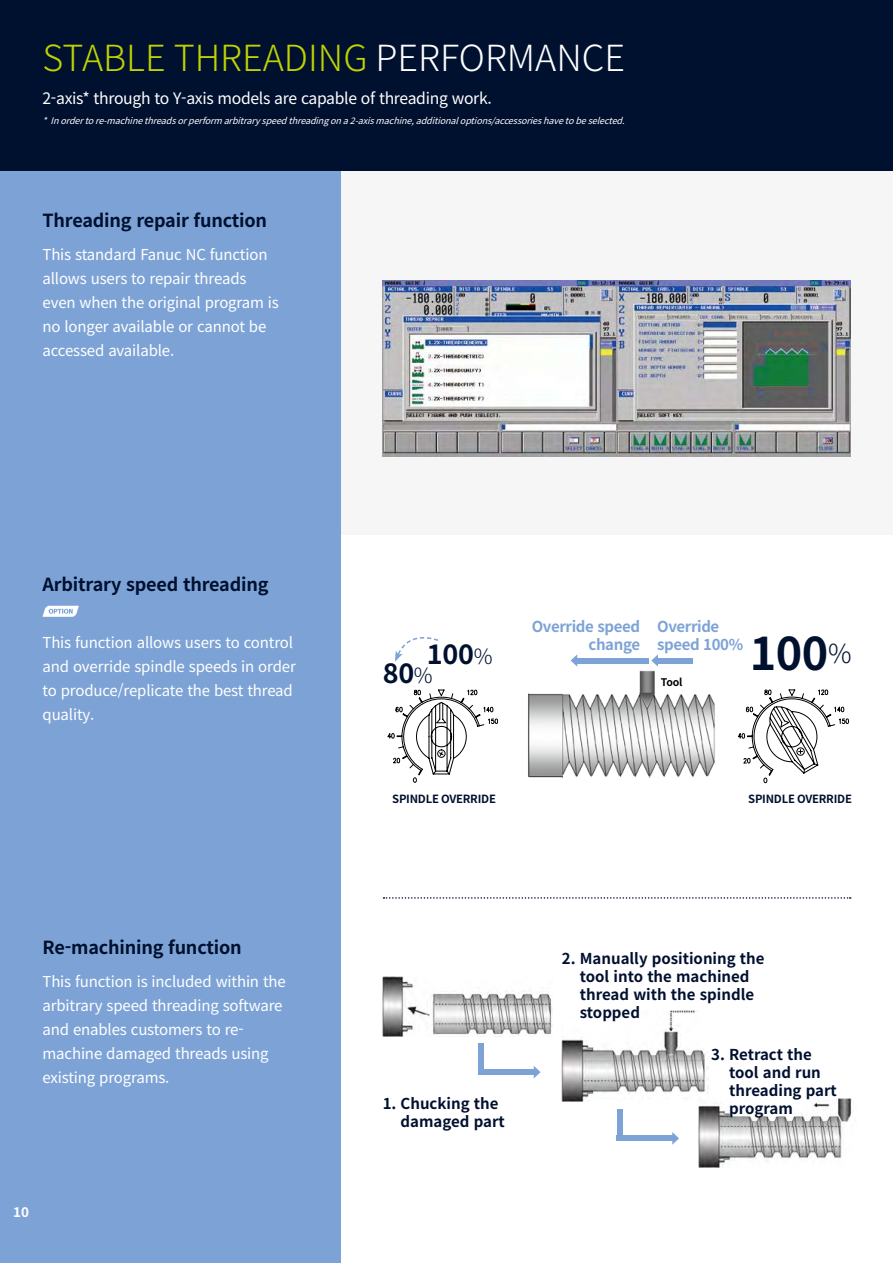
<style>
.page{position:relative;width:893px;height:1263px;background:#fff}
.page>*{position:absolute;margin:0;border:0;box-sizing:border-box;transform-origin:0 0}
.t1{font:700 45px "Noto Sans KR";color:#00102f}
.t2{font:300 36px "Noto Sans KR";color:#bfd200}
.t3{font:700 27px "Noto Sans KR";color:#00102f}
.t4{font:700 18px "Noto Sans KR";letter-spacing:-.01em;color:#00102f}
.t5{font:15.75px "Noto Sans KR";letter-spacing:-.02em;color:#fff}
.t6{font:15px/24px "Noto Sans KR";letter-spacing:-.01em;color:#fff}
.t7{font:700 15px/18px "Noto Sans KR";color:#00102f}
.t8{font:700 15px/18px "Noto Sans KR";letter-spacing:-.025em;color:#7da3d6;text-align:right}
.t9{font:700 13.5px "Noto Sans KR";color:#fff}
.t10{font:700 11.25px "Noto Sans KR";letter-spacing:-.02em;color:#00102f}
.t11{font:700 10.5px "Noto Sans KR";color:#000}
.t12{font:italic 9px "Noto Sans KR";color:#fff}
.s1{color:#fff}
.s2{font-weight:300;font-size:21px}
</style>
<div class="page">
<hr style="left:892px;top:914px;width:1px;height:31px;background:#00102f">
<div style="left:340px;top:170px;width:553px;height:364px;background:#f6f6f6"></div>
<div style="left:0;top:170px;width:340px;height:1093px;background:#7da3d6"></div>
<img style="left:383px;top:280px;width:467px;height:176px">
<img style="left:528px;top:670px;width:187px;height:108px">
<svg style="left:571px;top:655px;width:6px;height:12px"></svg>
<div style="left:576px;top:658px;width:72px;height:5px;background:#7da3d6"></div>
<svg style="left:651px;top:654px;width:7px;height:13px"></svg>
<div style="left:657px;top:658px;width:36px;height:5px;background:#7da3d6"></div>
<svg style="left:738px;top:689px;width:111px;height:94px"></svg>
<svg style="left:387px;top:689px;width:111px;height:94px"></svg>
<svg style="left:395px;top:637px;width:44px;height:25px"></svg>
<svg style="left:534px;top:1066px;width:7px;height:12px"></svg>
<div style="left:478px;top:1069px;width:57px;height:6px;background:#7da3d6"></div>
<div style="left:478px;top:1043px;width:6px;height:29px;background:#7da3d6"></div>
<svg style="left:672px;top:1132px;width:7px;height:13px"></svg>
<div style="left:617px;top:1136px;width:56px;height:5px;background:#7da3d6"></div>
<div style="left:617px;top:1109px;width:6px;height:29px;background:#7da3d6"></div>
<img style="left:383px;top:976px;width:170px;height:60px">
<img style="left:562px;top:1010px;width:146px;height:91px">
<img style="left:699px;top:1098px;width:153px;height:70px">
<div style="left:0;top:0;width:893px;height:170px;background:#00102f"></div>
<svg style="left:43px;top:606px;width:36px;height:11px"></svg>
<svg style="left:383px;top:897px;width:468px;height:2px"></svg>
<h2 class="t2" style="left:43px;top:38px;width:584px">STABLE THREADING <span class="s1">PERFORMANCE</span></h2>
<p class="t5" style="left:43px;top:89px;width:451px">2-axis* through to Y-axis models are capable of threading work.</p>
<p class="t12" style="left:43px;top:116px;width:590px">*Inordertore-machinethreadsorperformarbitraryspeedthreadingona2-axismachine,additionaloptions/accessorieshavetobeselected.</p>
<p class="t4" style="left:43px;top:210px;width:226px">Threading repair function</p>
<p class="t6" style="left:43px;top:242px;width:238px">This standard Fanuc NC function allows users to repair threads even when the original program is no longer available or cannot be accessed available.</p>
<p class="t4" style="left:43px;top:574px;width:228px">Arbitrary speed threading</p>
<p class="t6" style="left:43px;top:631px;width:255px">This function allows users to control and override spindle speeds in order to produce/replicate the best thread quality.</p>
<p class="t4" style="left:43px;top:937px;width:201px">Re-machining function</p>
<p class="t6" style="left:43px;top:969px;width:245px">This function is included within the arbitrary speed threading software and enables customers to re&shy;machine damaged threads using existing programs.</p>
<p class="t9" style="left:13px;top:1205px;width:17px">10</p>
<h3 class="t3" style="left:427px;top:639px;width:67px">100<span class="s2">%</span></h3>
<h3 class="t3" style="left:383px;top:658px;width:52px">80<span class="s2">%</span></h3>
<p class="t8" style="left:532px;top:618px;width:110px">Override speed change</p>
<p class="t8" style="left:657px;top:618px;width:87px;text-align:left">Override speed 100%</p>
<p class="t11" style="left:661px;top:676px;width:23px">Tool</p>
<h1 class="t1" style="left:750px;top:628px;width:103px">100<sup>%</sup></h1>
<p class="t10" style="left:392px;top:792px;width:105px">SPINDLE OVERRIDE</p>
<p class="t10" style="left:748px;top:792px;width:105px">SPINDLE OVERRIDE</p>
<p class="t7" style="left:401px;top:1094px;width:106px;text-indent:-18px">1. Chucking the damaged part</p>
<p class="t7" style="left:580px;top:950px;width:186px;text-indent:-18px">2. Manually positioning the tool into the machined thread with the spindle stopped</p>
<p class="t7" style="left:729px;top:1046px;width:109px;text-indent:-18px">3. Retract the tool and run threading part program</p>
</div>
